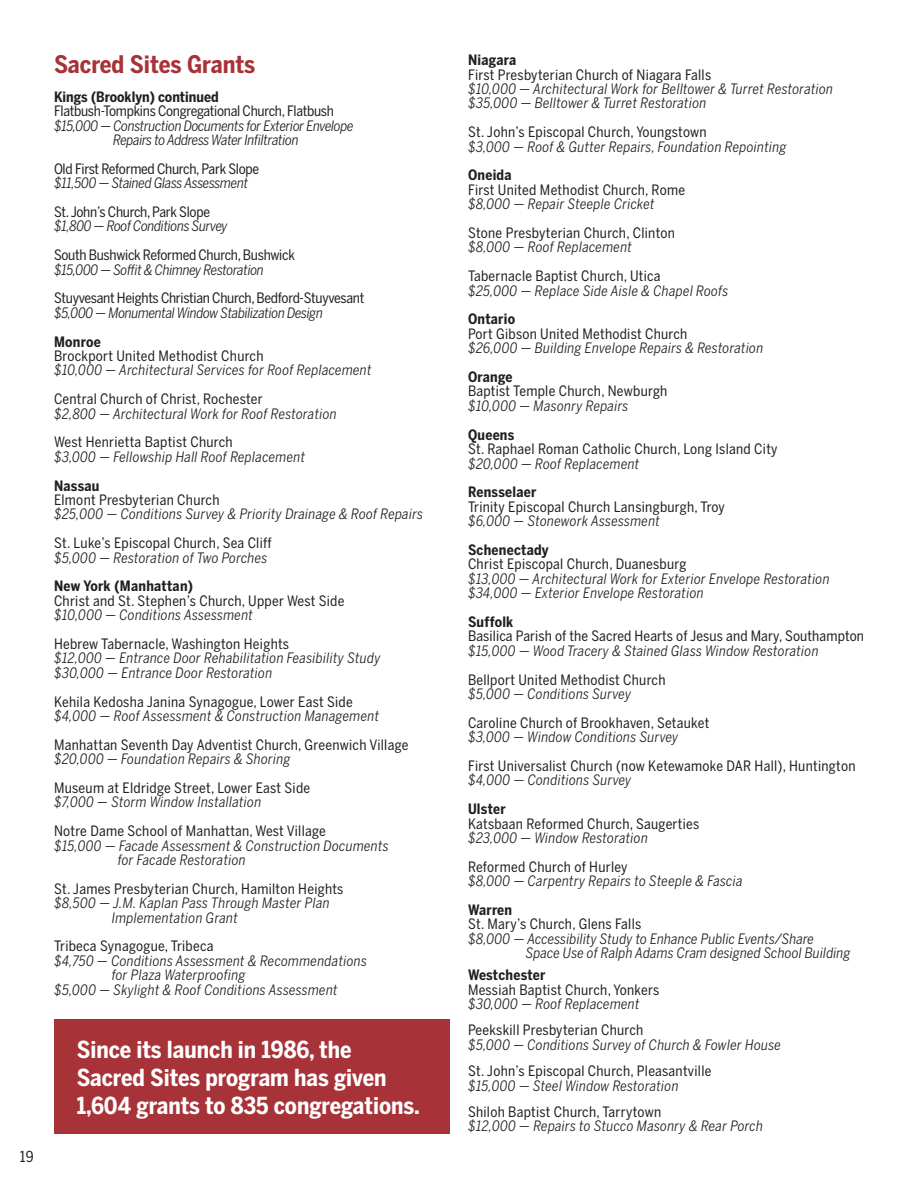
<style>
.page{position:relative;width:918px;height:1188px;background:#fff}
.page>*{position:absolute;margin:0;border:0;box-sizing:border-box;transform-origin:0 0}
.t1{font:700 24px "Benton Sans Cond";color:#a73339}
.t2{font:700 23.25px/27.9px "Benton Sans Cond";color:#fff}
.t3{font:15px "Benton Sans Cond";color:#231f20}
.t4{font:italic 14.25px/14.4px "Benton Sans Cond";letter-spacing:.02em;color:#231f20}
.t5{font:14.25px "Benton Sans Cond";letter-spacing:.02em;color:#231f20}
.t6{font:italic 14.25px/14.4px "Benton Sans Cond";letter-spacing:-.02em;color:#231f20;text-align:center}
.t7{font:14.25px "Benton Sans Cond";letter-spacing:-.02em;color:#231f20}
.t8{font:700 14.25px "Benton Sans Cond";letter-spacing:.02em;color:#231f20}
.t9{font:700 14.25px "Benton Sans Cond";color:#231f20}
</style>
<div class="page">
<div style="left:54px;top:1020px;width:396px;height:114px;background:#a73339"></div>
<p class="t3" style="left:20px;top:1148px;width:15px">19</p>
<p class="t1" style="left:54px;top:50px;width:203px">Sacred Sites Grants</p>
<p class="t9" style="left:54px;top:88px;width:166px">Kings (Brooklyn) continued</p>
<p class="t7" style="left:54px;top:103px;width:282px">Flatbush-Tompkins Congregational Church, Flatbush</p>
<p class="t6" style="left:54px;top:118px;width:301px">$15,000 — Construction Documents for Exterior Envelope<br>Repairs to Address Water Infiltration</p>
<p class="t7" style="left:54px;top:160px;width:207px">Old First Reformed Church, Park Slope</p>
<p class="t6" style="left:54px;top:176px;width:196px">$11,500 — Stained Glass Assessment</p>
<p class="t7" style="left:54px;top:203px;width:158px">St. John’s Church, Park Slope</p>
<p class="t6" style="left:54px;top:219px;width:175px">$1,800 — Roof Conditions Survey</p>
<p class="t7" style="left:54px;top:247px;width:242px">South Bushwick Reformed Church, Bushwick</p>
<p class="t6" style="left:54px;top:262px;width:211px">$15,000 — Soffit &amp; Chimney Restoration</p>
<p class="t7" style="left:54px;top:290px;width:312px">Stuyvesant Heights Christian Church, Bedford-Stuyvesant</p>
<p class="t6" style="left:54px;top:305px;width:270px">$5,000 — Monumental Window Stabilization Design</p>
<p class="t8" style="left:54px;top:333px;width:48px">Monroe</p>
<p class="t5" style="left:54px;top:347px;width:211px">Brockport United Methodist Church</p>
<p class="t4" style="left:54px;top:363px;width:319px">$10,000 — Architectural Services for Roof Replacement</p>
<p class="t5" style="left:54px;top:391px;width:210px">Central Church of Christ, Rochester</p>
<p class="t4" style="left:54px;top:406px;width:284px">$2,800 — Architectural Work for Roof Restoration</p>
<p class="t5" style="left:54px;top:434px;width:180px">West Henrietta Baptist Church</p>
<p class="t4" style="left:54px;top:449px;width:253px">$3,000 — Fellowship Hall Roof Replacement</p>
<p class="t8" style="left:54px;top:477px;width:47px">Nassau</p>
<p class="t5" style="left:54px;top:492px;width:167px">Elmont Presbyterian Church</p>
<p class="t4" style="left:54px;top:507px;width:371px">$25,000 — Conditions Survey &amp; Priority Drainage &amp; Roof Repairs</p>
<p class="t5" style="left:54px;top:535px;width:219px">St. Luke’s Episcopal Church, Sea Cliff</p>
<p class="t4" style="left:54px;top:550px;width:215px">$5,000 — Restoration of Two Porches</p>
<p class="t8" style="left:54px;top:578px;width:141px">New York (Manhattan)</p>
<p class="t5" style="left:54px;top:592px;width:292px">Christ and St. Stephen’s Church, Upper West Side</p>
<p class="t4" style="left:54px;top:608px;width:201px">$10,000 — Conditions Assessment</p>
<p class="t5" style="left:54px;top:636px;width:237px">Hebrew Tabernacle, Washington Heights</p>
<p class="t4" style="left:54px;top:651px;width:328px">$12,000 — Entrance Door Rehabilitation Feasibility Study</p>
<p class="t4" style="left:54px;top:665px;width:220px">$30,000 — Entrance Door Restoration</p>
<p class="t5" style="left:54px;top:693px;width:300px">Kehila Kedosha Janina Synagogue, Lower East Side</p>
<p class="t4" style="left:54px;top:709px;width:327px">$4,000 — Roof Assessment &amp; Construction Management</p>
<p class="t5" style="left:54px;top:736px;width:356px">Manhattan Seventh Day Adventist Church, Greenwich Village</p>
<p class="t4" style="left:54px;top:752px;width:238px">$20,000 — Foundation Repairs &amp; Shoring</p>
<p class="t5" style="left:54px;top:780px;width:258px">Museum at Eldridge Street, Lower East Side</p>
<p class="t4" style="left:54px;top:795px;width:209px">$7,000 — Storm Window Installation</p>
<p class="t5" style="left:54px;top:823px;width:273px">Notre Dame School of Manhattan, West Village</p>
<p class="t4" style="left:54px;top:838px;width:336px">$15,000 — Facade Assessment &amp; Construction Documents</p>
<p class="t4" style="left:118px;top:853px;width:130px">for Facade Restoration</p>
<p class="t5" style="left:54px;top:880px;width:291px">St. James Presbyterian Church, Hamilton Heights</p>
<p class="t4" style="left:54px;top:896px;width:277px">$8,500 — J.M. Kaplan Pass Through Master Plan</p>
<p class="t4" style="left:112px;top:910px;width:128px">Implementation Grant</p>
<p class="t5" style="left:54px;top:938px;width:161px">Tribeca Synagogue, Tribeca</p>
<p class="t4" style="left:54px;top:953px;width:315px">$4,750 — Conditions Assessment &amp; Recommendations</p>
<p class="t4" style="left:112px;top:968px;width:135px">for Plaza Waterproofing</p>
<p class="t4" style="left:54px;top:982px;width:285px">$5,000 — Skylight &amp; Roof Conditions Assessment</p>
<p class="t2" style="left:77px;top:1035px;width:276px">Since its launch in 1986, the</p>
<p class="t2" style="left:77px;top:1063px;width:345px">Sacred Sites program has given<br>1,604 grants to 835 congregations.</p>
<p class="t8" style="left:468px;top:52px;width:50px">Niagara</p>
<p class="t5" style="left:468px;top:66px;width:245px">First Presbyterian Church of Niagara Falls</p>
<p class="t4" style="left:468px;top:82px;width:367px">$10,000 — Architectural Work for Belltower &amp; Turret Restoration</p>
<p class="t4" style="left:468px;top:96px;width:240px">$35,000 — Belltower &amp; Turret Restoration</p>
<p class="t5" style="left:468px;top:124px;width:240px">St. John’s Episcopal Church, Youngstown</p>
<p class="t4" style="left:468px;top:139px;width:320px">$3,000 — Roof &amp; Gutter Repairs, Foundation Repointing</p>
<p class="t8" style="left:468px;top:167px;width:45px">Oneida</p>
<p class="t5" style="left:468px;top:181px;width:219px">First United Methodist Church, Rome</p>
<p class="t4" style="left:468px;top:197px;width:188px">$8,000 — Repair Steeple Cricket</p>
<p class="t5" style="left:468px;top:225px;width:208px">Stone Presbyterian Church, Clinton</p>
<p class="t4" style="left:468px;top:240px;width:166px">$8,000 — Roof Replacement</p>
<p class="t5" style="left:468px;top:268px;width:194px">Tabernacle Baptist Church, Utica</p>
<p class="t4" style="left:468px;top:283px;width:262px">$25,000 — Replace Side Aisle &amp; Chapel Roofs</p>
<p class="t8" style="left:468px;top:311px;width:49px">Ontario</p>
<p class="t5" style="left:468px;top:325px;width:221px">Port Gibson United Methodist Church</p>
<p class="t4" style="left:468px;top:341px;width:297px">$26,000 — Building Envelope Repairs &amp; Restoration</p>
<p class="t8" style="left:468px;top:369px;width:46px">Orange</p>
<p class="t5" style="left:468px;top:383px;width:201px">Baptist Temple Church, Newburgh</p>
<p class="t4" style="left:468px;top:398px;width:162px">$10,000 — Masonry Repairs</p>
<p class="t8" style="left:468px;top:426px;width:48px">Queens</p>
<p class="t5" style="left:468px;top:441px;width:311px">St. Raphael Roman Catholic Church, Long Island City</p>
<p class="t4" style="left:468px;top:456px;width:173px">$20,000 — Roof Replacement</p>
<p class="t8" style="left:468px;top:484px;width:70px">Rensselaer</p>
<p class="t5" style="left:468px;top:498px;width:259px">Trinity Episcopal Church Lansingburgh, Troy</p>
<p class="t4" style="left:468px;top:514px;width:194px">$6,000 — Stonework Assessment</p>
<p class="t8" style="left:468px;top:541px;width:82px">Schenectady</p>
<p class="t5" style="left:468px;top:556px;width:220px">Christ Episcopal Church, Duanesburg</p>
<p class="t4" style="left:468px;top:571px;width:363px">$13,000 — Architectural Work for Exterior Envelope Restoration</p>
<p class="t4" style="left:468px;top:586px;width:237px">$34,000 — Exterior Envelope Restoration</p>
<p class="t8" style="left:468px;top:613px;width:47px">Suffolk</p>
<p class="t5" style="left:468px;top:628px;width:398px">Basilica Parish of the Sacred Hearts of Jesus and Mary, Southampton</p>
<p class="t4" style="left:468px;top:643px;width:352px">$15,000 — Wood Tracery &amp; Stained Glass Window Restoration</p>
<p class="t5" style="left:468px;top:671px;width:199px">Bellport United Methodist Church</p>
<p class="t4" style="left:468px;top:686px;width:165px">$5,000 — Conditions Survey</p>
<p class="t5" style="left:468px;top:714px;width:243px">Caroline Church of Brookhaven, Setauket</p>
<p class="t4" style="left:468px;top:730px;width:212px">$3,000 — Window Conditions Survey</p>
<p class="t5" style="left:468px;top:757px;width:389px">First Universalist Church (now Ketewamoke DAR Hall), Huntington</p>
<p class="t4" style="left:468px;top:773px;width:165px">$4,000 — Conditions Survey</p>
<p class="t8" style="left:468px;top:801px;width:39px">Ulster</p>
<p class="t5" style="left:468px;top:815px;width:233px">Katsbaan Reformed Church, Saugerties</p>
<p class="t4" style="left:468px;top:831px;width:181px">$23,000 — Window Restoration</p>
<p class="t5" style="left:468px;top:858px;width:161px">Reformed Church of Hurley</p>
<p class="t4" style="left:468px;top:874px;width:276px">$8,000 — Carpentry Repairs to Steeple &amp; Fascia</p>
<p class="t8" style="left:468px;top:901px;width:46px">Warren</p>
<p class="t5" style="left:468px;top:916px;width:175px">St. Mary’s Church, Glens Falls</p>
<p class="t4" style="left:526px;top:931px;width:326px;text-indent:-58px">$8,000 — Accessibility Study to Enhance Public Events/Share<br>Space Use of Ralph Adams Cram designed School Building</p>
<p class="t8" style="left:468px;top:967px;width:79px">Westchester</p>
<p class="t5" style="left:468px;top:981px;width:193px">Messiah Baptist Church, Yonkers</p>
<p class="t4" style="left:468px;top:996px;width:173px">$30,000 — Roof Replacement</p>
<p class="t5" style="left:468px;top:1022px;width:177px">Peekskill Presbyterian Church</p>
<p class="t4" style="left:468px;top:1037px;width:314px">$5,000 — Conditions Survey of Church &amp; Fowler House</p>
<p class="t5" style="left:468px;top:1063px;width:245px">St. John’s Episcopal Church, Pleasantville</p>
<p class="t4" style="left:468px;top:1078px;width:212px">$15,000 — Steel Window Restoration</p>
<p class="t5" style="left:468px;top:1103px;width:195px">Shiloh Baptist Church, Tarrytown</p>
<p class="t4" style="left:468px;top:1119px;width:297px">$12,000 — Repairs to Stucco Masonry &amp; Rear Porch</p>
</div>
